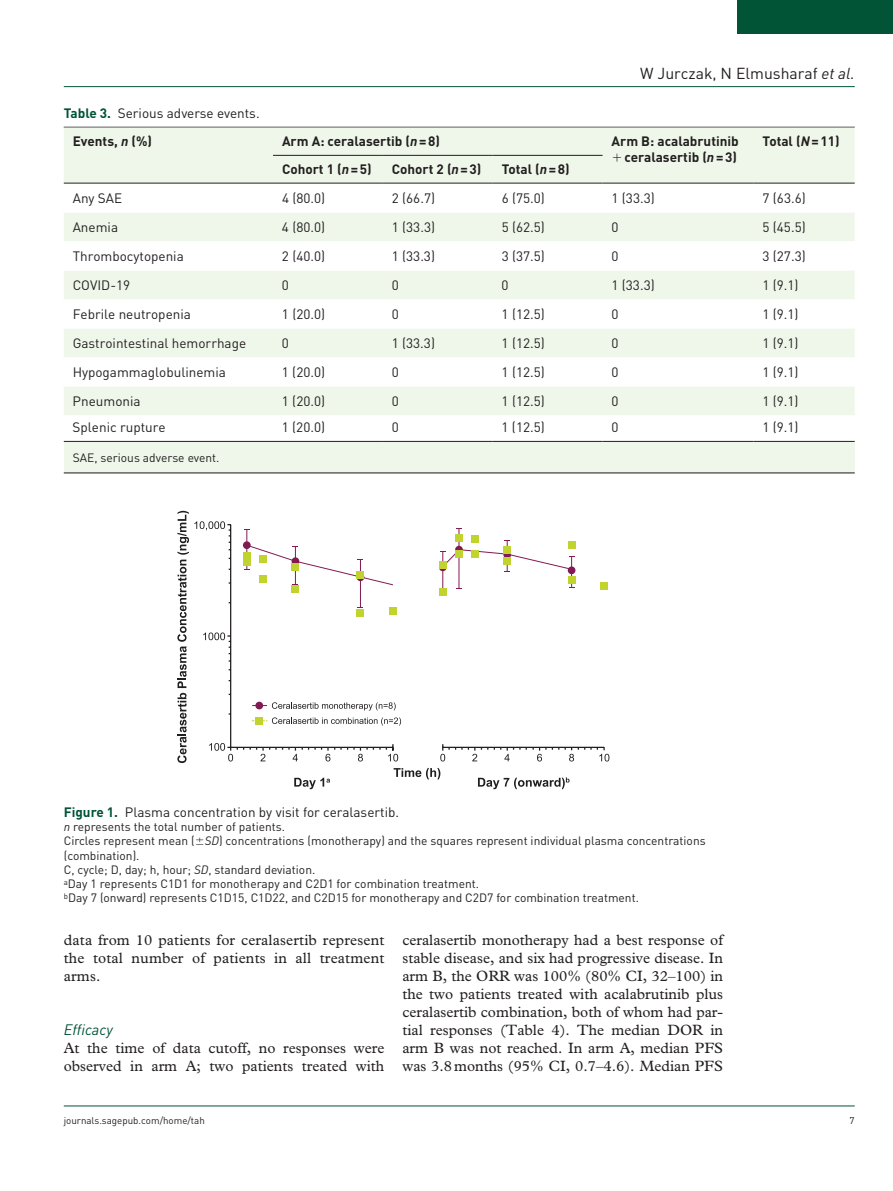
<style>
.page{position:relative;width:893px;height:1191px;background:#fff}
.page>*{position:absolute;margin:0;border:0;box-sizing:border-box;transform-origin:0 0}
.t1{font:15.75px "DIN";color:#231f20}
.t2{font:15px/18px "Plantin Std";color:#231f20;text-align:justify}
.t3{font:italic 15px "DIN";color:#015436}
.t4{font:13.5px/28.5px "DIN";color:#231f20}
.t5{font:700 13.5px/15.8px "DIN";color:#231f20;text-align:right}
.t6{font:12px/14.2px "DIN";color:#231f20}
.t7{font:9.75px "DIN";color:#231f20}
.s1{font-weight:700;color:#015436}
.s2{font-weight:700}
.s3{font-weight:700;font-style:italic}
.s4{font-style:italic}
</style>
<div class="page">
<hr style="left:64px;top:86px;width:791px;height:1px;background:#015436">
<hr style="left:64px;top:1105px;width:791px;height:1px;background:#015436">
<div style="left:738px;top:0;width:155px;height:34px;background:#015436"></div>
<div style="left:64px;top:441px;width:791px;height:32px;background:#eff7ea"></div>
<hr style="left:64px;top:127px;width:791px;height:1px;background:#231f20">
<hr style="left:64px;top:472px;width:791px;height:1px;background:#231f20">
<div style="left:64px;top:128px;width:791px;height:55px;background:#eff7ea"></div>
<svg style="left:64px;top:213px;width:791px;height:228px"></svg>
<hr style="left:64px;top:441px;width:209px;height:1px;background:#231f20">
<hr style="left:273px;top:441px;width:110px;height:1px;background:#231f20">
<hr style="left:383px;top:441px;width:110px;height:1px;background:#231f20">
<hr style="left:493px;top:441px;width:110px;height:1px;background:#231f20">
<hr style="left:603px;top:441px;width:150px;height:1px;background:#231f20">
<hr style="left:753px;top:441px;width:102px;height:1px;background:#231f20">
<hr style="left:273px;top:155px;width:110px;height:1px;background:#231f20">
<hr style="left:383px;top:155px;width:110px;height:1px;background:#231f20">
<hr style="left:493px;top:155px;width:110px;height:1px;background:#231f20">
<hr style="left:64px;top:183px;width:209px;height:1px;background:#231f20">
<hr style="left:603px;top:183px;width:150px;height:1px;background:#231f20">
<hr style="left:753px;top:183px;width:102px;height:1px;background:#231f20">
<hr style="left:273px;top:183px;width:110px;height:1px;background:#231f20">
<hr style="left:383px;top:183px;width:110px;height:1px;background:#231f20">
<hr style="left:493px;top:183px;width:110px;height:1px;background:#231f20">
<svg style="left:440px;top:754px;width:5px;height:7px"></svg>
<svg style="left:472px;top:754px;width:5px;height:7px"></svg>
<svg style="left:504px;top:754px;width:6px;height:7px"></svg>
<svg style="left:537px;top:754px;width:5px;height:7px"></svg>
<svg style="left:569px;top:754px;width:5px;height:7px"></svg>
<svg style="left:599px;top:754px;width:10px;height:7px"></svg>
<svg style="left:388px;top:754px;width:10px;height:7px"></svg>
<svg style="left:358px;top:754px;width:5px;height:7px"></svg>
<svg style="left:325px;top:754px;width:5px;height:7px"></svg>
<svg style="left:293px;top:754px;width:5px;height:7px"></svg>
<svg style="left:260px;top:754px;width:5px;height:7px"></svg>
<svg style="left:394px;top:768px;width:46px;height:11px"></svg>
<svg style="left:294px;top:777px;width:36px;height:12px"></svg>
<svg style="left:478px;top:777px;width:91px;height:12px"></svg>
<svg style="left:177px;top:511px;width:56px;height:252px"></svg>
<svg style="left:226px;top:523px;width:379px;height:229px"></svg>
<hr style="left:360px;top:559px;width:1px;height:48px;background:#821a54">
<svg style="left:243px;top:527px;width:332px;height:66px"></svg>
<div style="left:243px;top:558px;width:8px;height:8px;background:#c0d32f"></div>
<div style="left:259px;top:575px;width:8px;height:8px;background:#c0d32f"></div>
<div style="left:259px;top:555px;width:8px;height:7px;background:#c0d32f"></div>
<div style="left:292px;top:563px;width:7px;height:7px;background:#c0d32f"></div>
<div style="left:292px;top:585px;width:7px;height:8px;background:#c0d32f"></div>
<div style="left:357px;top:571px;width:7px;height:8px;background:#c0d32f"></div>
<div style="left:357px;top:609px;width:7px;height:7px;background:#c0d32f"></div>
<div style="left:389px;top:607px;width:8px;height:7px;background:#c0d32f"></div>
<div style="left:439px;top:588px;width:8px;height:7px;background:#c0d32f"></div>
<div style="left:455px;top:534px;width:8px;height:7px;background:#c0d32f"></div>
<div style="left:471px;top:535px;width:8px;height:7px;background:#c0d32f"></div>
<div style="left:471px;top:550px;width:8px;height:8px;background:#c0d32f"></div>
<div style="left:503px;top:546px;width:8px;height:7px;background:#c0d32f"></div>
<div style="left:568px;top:541px;width:7px;height:8px;background:#c0d32f"></div>
<div style="left:568px;top:576px;width:7px;height:8px;background:#c0d32f"></div>
<div style="left:600px;top:582px;width:8px;height:8px;background:#c0d32f"></div>
<div style="left:503px;top:557px;width:8px;height:8px;background:#c0d32f"></div>
<div style="left:455px;top:549px;width:8px;height:8px;background:#c0d32f"></div>
<div style="left:439px;top:561px;width:8px;height:8px;background:#c0d32f"></div>
<div style="left:243px;top:552px;width:8px;height:8px;background:#c0d32f"></div>
<svg style="left:613px;top:154px;width:8px;height:8px"></svg>
<p class="t4" style="left:73px;top:98px;width:188px;text-indent:-9px"><span class="s1">Table 3.</span> Serious adverse events.<br><span class="s2">Events,</span> <span class="s3">n</span> <span class="s2">(%)</span></p>
<p class="t1" style="left:640px;top:63px;width:216px">W Jurczak, N Elmusharaf <span class="s4">et al.</span></p>
<p class="t5" style="left:282px;top:133px;width:159px">Arm A: ceralasertib (<span class="s4">n</span>=8)</p>
<p class="t5" style="left:612px;top:133px;width:129px">Arm B: acalabrutinib ceralasertib (<span class="s4">n</span>=3)</p>
<p class="t5" style="left:762px;top:133px;width:79px">Total (<span class="s4">N</span>=11)</p>
<p class="t5" style="left:282px;top:161px;width:91px">Cohort 1 (<span class="s4">n</span>=5)</p>
<p class="t5" style="left:392px;top:161px;width:91px">Cohort 2 (<span class="s4">n</span>=3)</p>
<p class="t5" style="left:502px;top:161px;width:70px">Total (<span class="s4">n</span>=8)</p>
<p class="t4" style="left:73px;top:184px;width:51px">Any SAE</p>
<p class="t4" style="left:282px;top:184px;width:45px">4 (80.0)</p>
<p class="t4" style="left:392px;top:184px;width:45px">2 (66.7)</p>
<p class="t4" style="left:502px;top:184px;width:45px">6 (75.0)</p>
<p class="t4" style="left:611px;top:184px;width:45px">1 (33.3)</p>
<p class="t4" style="left:762px;top:184px;width:45px">7 (63.6)</p>
<p class="t4" style="left:73px;top:213px;width:47px">Anemia</p>
<p class="t4" style="left:282px;top:213px;width:45px">4 (80.0)</p>
<p class="t4" style="left:392px;top:213px;width:45px">1 (33.3)</p>
<p class="t4" style="left:502px;top:213px;width:45px">5 (62.5)</p>
<p class="t4" style="left:611px;top:213px;width:9px">0</p>
<p class="t4" style="left:762px;top:213px;width:45px">5 (45.5)</p>
<p class="t4" style="left:73px;top:242px;width:113px">Thrombocytopenia</p>
<p class="t4" style="left:282px;top:242px;width:45px">2 (40.0)</p>
<p class="t4" style="left:392px;top:242px;width:45px">1 (33.3)</p>
<p class="t4" style="left:502px;top:242px;width:45px">3 (37.5)</p>
<p class="t4" style="left:611px;top:242px;width:9px">0</p>
<p class="t4" style="left:762px;top:242px;width:45px">3 (27.3)</p>
<p class="t4" style="left:73px;top:271px;width:59px">COVID-19</p>
<p class="t4" style="left:282px;top:271px;width:9px">0</p>
<p class="t4" style="left:392px;top:271px;width:9px">0</p>
<p class="t4" style="left:502px;top:271px;width:9px">0</p>
<p class="t4" style="left:611px;top:271px;width:45px">1 (33.3)</p>
<p class="t4" style="left:762px;top:271px;width:38px">1 (9.1)</p>
<p class="t4" style="left:73px;top:300px;width:120px">Febrile neutropenia</p>
<p class="t4" style="left:282px;top:300px;width:45px">1 (20.0)</p>
<p class="t4" style="left:392px;top:300px;width:9px">0</p>
<p class="t4" style="left:502px;top:300px;width:45px">1 (12.5)</p>
<p class="t4" style="left:611px;top:300px;width:9px">0</p>
<p class="t4" style="left:762px;top:300px;width:38px">1 (9.1)</p>
<p class="t4" style="left:73px;top:329px;width:175px">Gastrointestinal hemorrhage</p>
<p class="t4" style="left:282px;top:329px;width:9px">0</p>
<p class="t4" style="left:392px;top:329px;width:45px">1 (33.3)</p>
<p class="t4" style="left:502px;top:329px;width:45px">1 (12.5)</p>
<p class="t4" style="left:611px;top:329px;width:9px">0</p>
<p class="t4" style="left:762px;top:329px;width:38px">1 (9.1)</p>
<p class="t4" style="left:73px;top:358px;width:155px">Hypogammaglobulinemia</p>
<p class="t4" style="left:282px;top:358px;width:45px">1 (20.0)</p>
<p class="t4" style="left:392px;top:358px;width:9px">0</p>
<p class="t4" style="left:502px;top:358px;width:45px">1 (12.5)</p>
<p class="t4" style="left:611px;top:358px;width:9px">0</p>
<p class="t4" style="left:762px;top:358px;width:38px">1 (9.1)</p>
<p class="t4" style="left:73px;top:387px;width:69px">Pneumonia</p>
<p class="t4" style="left:282px;top:387px;width:45px">1 (20.0)</p>
<p class="t4" style="left:392px;top:387px;width:9px">0</p>
<p class="t4" style="left:502px;top:387px;width:45px">1 (12.5)</p>
<p class="t4" style="left:611px;top:387px;width:9px">0</p>
<p class="t4" style="left:762px;top:387px;width:38px">1 (9.1)</p>
<p class="t4" style="left:73px;top:413px;width:94px">Splenic rupture</p>
<p class="t4" style="left:282px;top:413px;width:45px">1 (20.0)</p>
<p class="t4" style="left:392px;top:413px;width:9px">0</p>
<p class="t4" style="left:502px;top:413px;width:45px">1 (12.5)</p>
<p class="t4" style="left:611px;top:413px;width:9px">0</p>
<p class="t4" style="left:762px;top:413px;width:38px">1 (9.1)</p>
<p class="t6" style="left:73px;top:450px;width:148px">SAE, serious adverse event.</p>
<p class="t4" style="left:64px;top:797px;width:337px"><span class="s1">Figure 1.</span> Plasma concentration by visit for ceralasertib.</p>
<p class="t6" style="left:64px;top:819px;width:643px"><span class="s4">n</span> represents the total number of patients.<br>Circles represent mean ( <span class="s4">SD</span>) concentrations (monotherapy) and the squares represent individual plasma concentrations (combination).<br>C, cycle; D, day; h, hour; <span class="s4">SD</span>, standard deviation.<br><sup>a</sup>Day 1 represents C1D1 for monotherapy and C2D1 for combination treatment.<br><sup>b</sup>Day 7 (onward) represents C1D15, C1D22, and C2D15 for monotherapy and C2D7 for combination treatment.</p>
<p class="t2" style="left:64px;top:931px;width:322px">data from 10 patients for ceralasertib represent the total number of patients in all treatment arms.</p>
<p class="t2" style="left:402px;top:931px;width:322px">ceralasertib monotherapy had a best response of stable disease, and six had progressive disease. In arm B, the ORR was 100% (80% CI, 32–100) in the two patients treated with acalabrutinib plus ceralasertib combination, both of whom had par&shy;tial responses (Table 4). The median DOR in arm B was not reached. In arm A, median PFS was 3.8months (95% CI, 0.7–4.6). Median PFS</p>
<p class="t3" style="left:64px;top:1020px;width:51px">Efficacy</p>
<p class="t2" style="left:64px;top:1039px;width:322px">At the time of data cutoff, no responses were observed in arm A; two patients treated with</p>
<p class="t7" style="left:64px;top:1114px;width:143px">journals.sagepub.com/home/tah</p>
<p class="t7" style="left:850px;top:1114px;width:7px">7</p>
</div>
